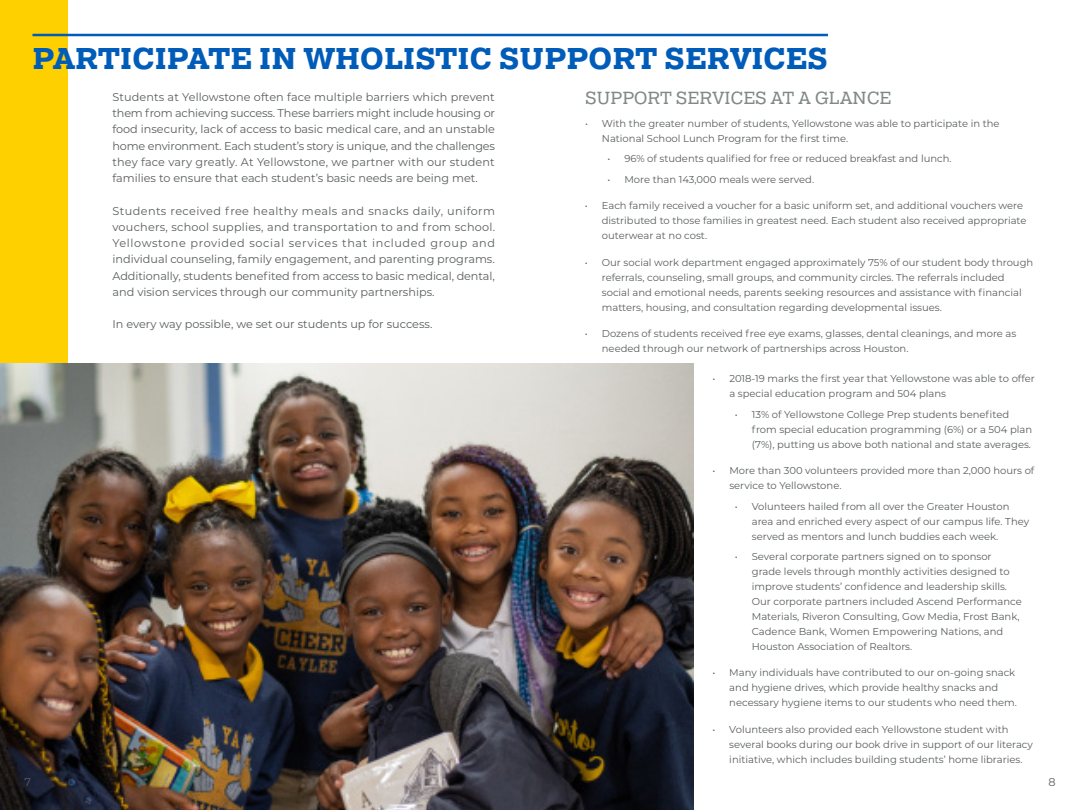
<style>
.page{position:relative;width:1080px;height:810px;background:#fff}
.page>*{position:absolute;margin:0;border:0;box-sizing:border-box;transform-origin:0 0}
.t1{font:700 30px "Pragmatica Slab";letter-spacing:.01em;color:#005cb9}
.t2{font:17.5px "Pragmatica Slab";letter-spacing:.01em;color:#818888}
.t3{font:11.25px/16.2px "Montserrat";color:#585e5c;text-align:justify}
.t4{font:10px/15px "Montserrat";color:#585e5c}
</style>
<div class="page">
<div style="left:0;top:0;width:68px;height:810px;background:#ffd000"></div>
<img style="left:0;top:364px;width:694px;height:446px">
<hr style="left:32px;top:34px;width:796px;height:2px;background:#005cb9">
<h1 class="t1" style="left:33px;top:41px;width:797px">PARTICIPATE IN WHOLISTIC SUPPORT SERVICES</h1>
<p class="t3" style="left:112px;top:88px;width:384px">Students at Yellowstone often face multiple barriers which prevent them from achieving success. These barriers might include housing or food insecurity, lack of access to basic medical care, and an unstable home environment. Each student’s story is unique, and the challenges they face vary greatly. At Yellowstone, we partner with our student families to ensure that each student’s basic needs are being met.</p>
<p class="t3" style="left:112px;top:202px;width:384px">Students received free healthy meals and snacks daily, uniform vouchers, school supplies, and transportation to and from school.<br>Yellowstone provided social services that included group and individual counseling, family engagement, and parenting programs.<br>Additionally, students benefited from access to basic medical, dental, and vision services through our community partnerships.</p>
<p class="t3" style="left:112px;top:316px;width:322px">In every way possible, we set our students up for success.</p>
<h2 class="t2" style="left:585px;top:88px;width:308px">SUPPORT SERVICES AT A GLANCE</h2>
<p class="t4" style="left:602px;top:115px;width:399px;text-indent:-17px">• With the greater number of students, Yellowstone was able to participate in the<br>National School Lunch Program for the first time.</p>
<p class="t4" style="left:607px;top:151px;width:346px">• 96% of students qualified for free or reduced breakfast and lunch.</p>
<p class="t4" style="left:607px;top:172px;width:208px">• More than 143,000 meals were served.</p>
<p class="t4" style="left:602px;top:198px;width:426px;text-indent:-17px">• Each family received a voucher for a basic uniform set, and additional vouchers were distributed to those families in greatest need. Each student also received appropriate outerwear at no cost.</p>
<p class="t4" style="left:602px;top:254px;width:433px;text-indent:-17px">• Our social work department engaged approximately 75% of our student body through referrals, counseling, small groups, and community circles. The referrals included social and emotional needs, parents seeking resources and assistance with financial matters, housing, and consultation regarding developmental issues.</p>
<p class="t4" style="left:602px;top:325px;width:416px;text-indent:-17px">• Dozens of students received free eye exams, glasses, dental cleanings, and more as needed through our network of partnerships across Houston.</p>
<p class="t4" style="left:729px;top:371px;width:307px;text-indent:-17px">• 2018-19 marks the first year that Yellowstone was able to offer a special education program and 504 plans</p>
<p class="t4" style="left:752px;top:406px;width:282px;text-indent:-17px">• 13% of Yellowstone College Prep students benefited from special education programming (6%) or a 504 plan (7%), putting us above both national and state averages.</p>
<p class="t4" style="left:729px;top:463px;width:307px;text-indent:-17px">• More than 300 volunteers provided more than 2,000 hours of service to Yellowstone.</p>
<p class="t4" style="left:752px;top:498px;width:279px;text-indent:-17px">• Volunteers hailed from all over the Greater Houston area and enriched every aspect of our campus life. They served as mentors and lunch buddies each week.</p>
<p class="t4" style="left:752px;top:549px;width:271px;text-indent:-17px">• Several corporate partners signed on to sponsor grade levels through monthly activities designed to improve students’ confidence and leadership skills.<br>Our corporate partners included Ascend Performance Materials, Riveron Consulting, Gow Media, Frost Bank, Cadence Bank, Women Empowering Nations, and Houston Association of Realtors.</p>
<p class="t4" style="left:729px;top:665px;width:289px;text-indent:-17px">• Many individuals have contributed to our on-going snack and hygiene drives, which provide healthy snacks and necessary hygiene items to our students who need them.</p>
<p class="t4" style="left:729px;top:721px;width:305px;text-indent:-17px">• Volunteers also provided each Yellowstone student with several books during our book drive in support of our literacy initiative, which includes building students’ home libraries.</p>
<p class="t3" style="left:25px;top:773px;width:8px">7</p>
<p class="t3" style="left:1048px;top:773px;width:9px">8</p>
</div>
